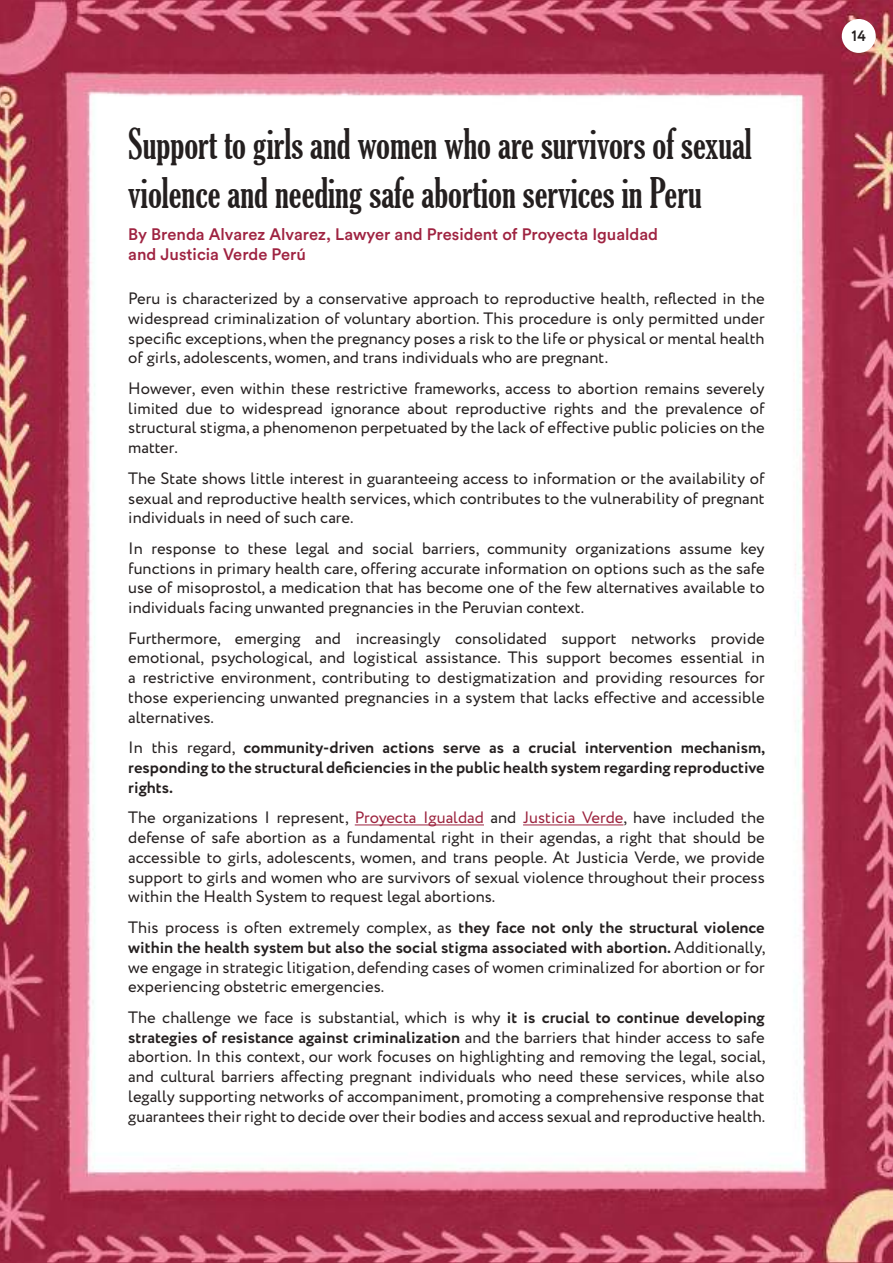
<style>
.page{position:relative;width:893px;height:1263px;background:#fff}
.page>*{position:absolute;margin:0;border:0;box-sizing:border-box;transform-origin:0 0}
.t1{font:extra-condensed 40.5px/48.6px "Gloucester";color:#241f1f}
.t2{font:16.5px/19.8px "Circe";color:#241f1f;text-align:justify}
.t3{font:700 16.5px/19.8px "Circe";color:#241f1f;text-align:justify}
.t4{font:500 16.5px/19.8px "Circular Std";color:#9f2341}
.t5{font:700 15px "Circe";color:#241f1f}
.s1{font-weight:400}
.s2{color:#9c233e}
.s3{font-weight:700}
</style>
<div class="page">
<img style="left:0;top:0;width:893px;height:1263px">
<div style="left:842px;top:19px;width:34px;height:34px;background:#fff;border-radius:50%"></div>
<hr style="left:355px;top:824px;width:129px;height:1px;background:#9c233e">
<hr style="left:523px;top:824px;width:100px;height:1px;background:#9c233e">
<h1 class="t1" style="left:128px;top:120px;width:625px">Support to girls and women who are survivors of sexual violence and needing safe abortion services in Peru</h1>
<p class="t4" style="left:128px;top:224px;width:531px">By Brenda Alvarez Alvarez, Lawyer and President of Proyecta Igualdad and Justicia Verde Perú</p>
<p class="t2" style="left:128px;top:289px;width:638px">Peru is characterized by a conservative approach to reproductive health, reflected in the widespread criminalization of voluntary abortion. This procedure is only permitted under specific exceptions, when the pregnancy poses a risk to the life or physical or mental health of girls, adolescents, women, and trans individuals who are pregnant.</p>
<p class="t2" style="left:128px;top:379px;width:638px">However, even within these restrictive frameworks, access to abortion remains severely limited due to widespread ignorance about reproductive rights and the prevalence of structural stigma, a phenomenon perpetuated by the lack of effective public policies on the matter.</p>
<p class="t2" style="left:128px;top:469px;width:638px">The State shows little interest in guaranteeing access to information or the availability of sexual and reproductive health services, which contributes to the vulnerability of pregnant individuals in need of such care.</p>
<p class="t2" style="left:128px;top:539px;width:638px">In response to these legal and social barriers, community organizations assume key functions in primary health care, offering accurate information on options such as the safe use of misoprostol, a medication that has become one of the few alternatives available to individuals facing unwanted pregnancies in the Peruvian context.</p>
<p class="t2" style="left:128px;top:629px;width:638px">Furthermore, emerging and increasingly consolidated support networks provide emotional, psychological, and logistical assistance. This support becomes essential in a restrictive environment, contributing to destigmatization and providing resources for those experiencing unwanted pregnancies in a system that lacks effective and accessible alternatives.</p>
<p class="t3" style="left:128px;top:738px;width:639px"><span class="s1">In this regard,</span> community-driven actions serve as a crucial intervention mechanism, responding to the structural deficiencies in the public health system regarding reproductive rights.</p>
<p class="t2" style="left:128px;top:808px;width:638px">The organizations I represent, <span class="s2">Proyecta Igualdad</span> and <span class="s2">Justicia Verde</span>, have included the defense of safe abortion as a fundamental right in their agendas, a right that should be accessible to girls, adolescents, women, and trans people. At Justicia Verde, we provide support to girls and women who are survivors of sexual violence throughout their process within the Health System to request legal abortions.</p>
<p class="t2" style="left:128px;top:918px;width:639px">This process is often extremely complex, as <span class="s3">they face not only the structural violence within the health system but also the social stigma associated with abortion.</span> Additionally, we engage in strategic litigation, defending cases of women criminalized for abortion or for experiencing obstetric emergencies.</p>
<p class="t2" style="left:128px;top:1008px;width:639px">The challenge we face is substantial, which is why <span class="s3">it is crucial to continue developing strategies of resistance against criminalization</span> and the barriers that hinder access to safe abortion. In this context, our work focuses on highlighting and removing the legal, social, and cultural barriers affecting pregnant individuals who need these services, while also legally supporting networks of accompaniment, promoting a comprehensive response that guarantees their right to decide over their bodies and access sexual and reproductive health.</p>
<p class="t5" style="left:852px;top:26px;width:16px">14</p>
</div>
